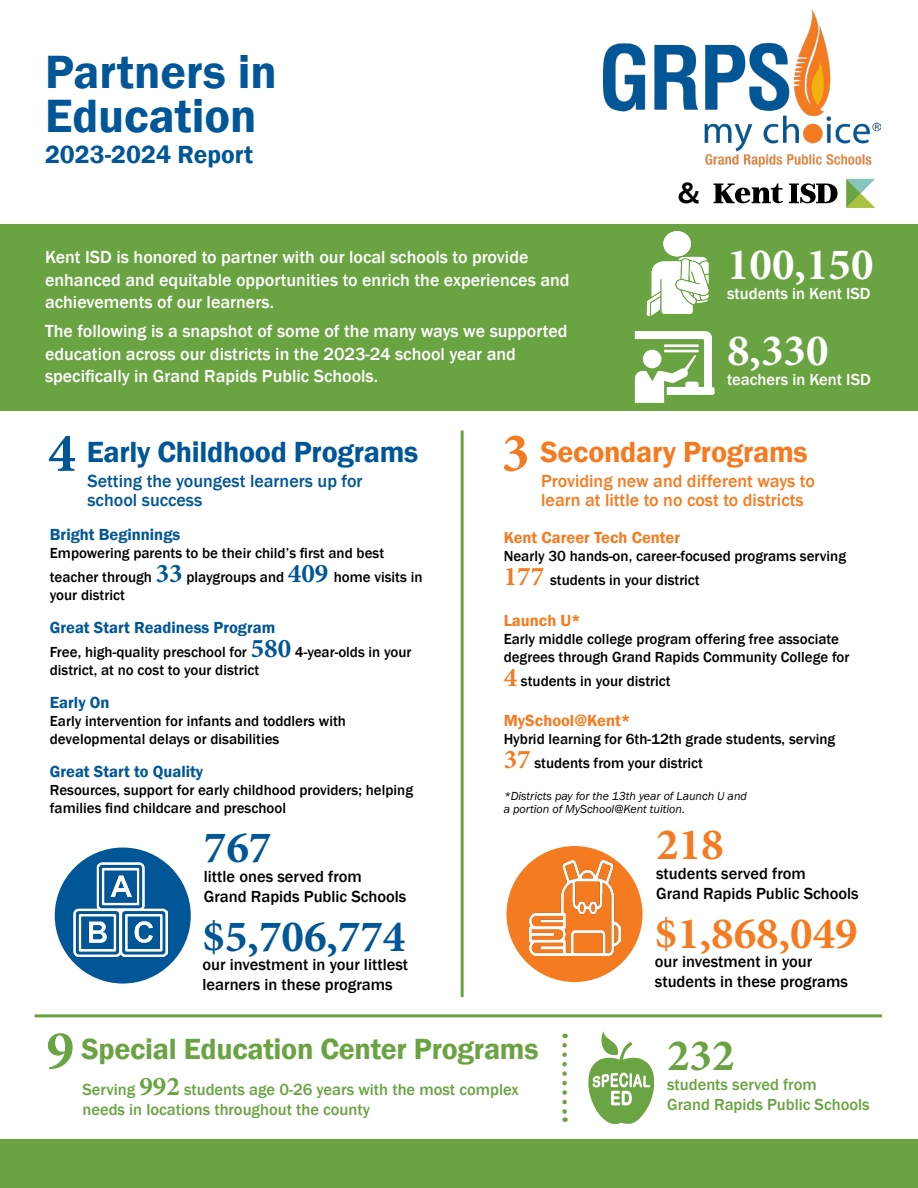
<style>
.page{position:relative;width:918px;height:1188px;background:#fff}
.page>*{position:absolute;margin:0;border:0;box-sizing:border-box;transform-origin:0 0}
.Partners_in_Education{font:600 48px "Franklin Gothic";color:#005696}
.Early_Childhood_________blanks{font:700 45px "Minion Pro";color:#005696}
.Secondary_________blanks{font:700 45px "Minion Pro";color:#f57b20}
.Students_in_Kent_ISD{font:700 45px "Minion Pro";color:#fff}
.Teachers_in_Kent_ISD{font:700 45px "Minion Pro";color:#fff}
.Large_Number_GREEN{font:700 45px "Minion Pro";color:#6aa342}
._9_GREEN{font:600 30px "Franklin Gothic";letter-spacing:-.01em;color:#6aa342}
.Early_Childhood_Programs{font:600 30px "Franklin Gothic";letter-spacing:-.01em;color:#005696}
.Secondary_Programs{font:600 30px "Franklin Gothic";letter-spacing:-.01em;color:#f57b20}
.t1{font:500 30px "Franklin Gothic";color:#000}
.Date___Report{font:600 25.5px "Franklin Gothic";color:#005696}
.Main_Intro_Paragraph{font:500 18px/22.5px "Franklin Gothic";color:#fff}
.Providing_new_and_different_ways{font:500 18px/19.5px "Franklin Gothic";color:#f57b20}
.Setting_the_youngest_learners{font:500 18px/19.5px "Franklin Gothic";color:#005696}
.Number_Subtext_WHITE{font:500 16.5px/19.8px "Franklin Gothic";color:#000}
.Special_Ed_Description{font:500 16.5px/19.8px "Franklin Gothic";color:#6aa342}
.Early_Childhood_Subheads{font:600 16.5px "Franklin Gothic";color:#005696}
.Number_Subtext_GREEN{font:500 16.5px "Franklin Gothic";color:#6aa342}
.Secondary_Subheads{font:600 16.5px "Franklin Gothic";color:#f57b20}
.Number_Subtext_WHITE-2{font:500 16.5px "Franklin Gothic";color:#fff}
.Teachers_in_Kent_ISD-2{font:500 16.5px "Franklin Gothic";color:#fff}
.Secondary_Descriptions_BLACK{font:500 15px/24px "Franklin Gothic";color:#000}
.Early_Childhood_descriptions_BLACK{font:500 15px/18px "Franklin Gothic";color:#000}
.Italicized_Note_BLACK{font:italic 12px/13.5px "Franklin Gothic";color:#000}
.s1{font-family:"Minion Pro";font-weight:700;font-size:55.5px}
.s2{font-family:"Minion Pro";font-weight:700;font-size:27px;color:#005696}
.s3{font-family:"Minion Pro";font-weight:700;font-size:27px;color:#f57b20}
.s4{font-family:"Minion Pro";font-weight:700;font-size:27px}
</style>
<div class="page">
<div style="left:506px;top:846px;width:137px;height:136px;background:#f57b20;border-radius:50%"></div>
<div style="left:55px;top:848px;width:136px;height:136px;background:#005696;border-radius:50%"></div>
<div style="left:0;top:224px;width:918px;height:187px;background:#6aa342"></div>
<img style="left:73px;top:862px;width:95px;height:95px">
<img style="left:529px;top:861px;width:92px;height:94px">
<svg style="left:562px;top:1045px;width:5px;height:77px"></svg>
<svg style="left:588px;top:1031px;width:67px;height:94px"></svg>
<svg style="left:647px;top:231px;width:62px;height:85px"></svg>
<svg style="left:635px;top:331px;width:80px;height:72px"></svg>
<svg style="left:789px;top:183px;width:49px;height:20px"></svg>
<svg style="left:846px;top:179px;width:29px;height:29px"></svg>
<svg style="left:714px;top:184px;width:69px;height:19px"></svg>
<hr style="left:34px;top:1014px;width:848px;height:3px;background:#6aa342">
<hr style="left:461px;top:430px;width:3px;height:567px;background:#6aa342">
<div style="left:0;top:1140px;width:918px;height:48px;background:#6aa342"></div>
<img style="left:604px;top:10px;width:276px;height:156px">
<p class="Partners_in_Education" style="left:45px;top:43px;width:233px">Partners in</p>
<p class="Partners_in_Education" style="left:45px;top:86px;width:213px">Education</p>
<p class="Date___Report" style="left:45px;top:138px;width:210px">2023-2024 Report</p>
<p class="Main_Intro_Paragraph" style="left:45px;top:246px;width:526px">Kent ISD is honored to partner with our local schools to provide enhanced and equitable opportunities to enrich the experiences and achievements of our learners.</p>
<p class="Main_Intro_Paragraph" style="left:45px;top:320px;width:524px">The following is a snapshot of some of the many ways we supported education across our districts in the 2023-24 school year and specifically in Grand Rapids Public Schools.</p>
<p class="t1" style="left:678px;top:175px;width:23px">&amp;</p>
<p class="Students_in_Kent_ISD" style="left:727px;top:233px;width:148px">100,150</p>
<p class="Number_Subtext_WHITE-2" style="left:727px;top:283px;width:145px">students in Kent ISD</p>
<p class="Teachers_in_Kent_ISD" style="left:727px;top:319px;width:103px">8,330</p>
<p class="Teachers_in_Kent_ISD-2" style="left:727px;top:369px;width:145px">teachers in Kent ISD</p>
<p class="Early_Childhood_Programs" style="left:48px;top:433px;width:372px"><span class="s1">4</span> Early Childhood Programs</p>
<p class="Setting_the_youngest_learners" style="left:87px;top:471px;width:277px">Setting the youngest learners up for school success</p>
<p class="Early_Childhood_Subheads" style="left:50px;top:525px;width:132px">Bright Beginnings</p>
<p class="Secondary_Descriptions_BLACK" style="left:50px;top:542px;width:374px">Empowering parents to be their child’s first and best teacher through <span class="s2">33</span> playgroups and <span class="s2">409</span> home visits in</p>
<p class="Secondary_Descriptions_BLACK" style="left:50px;top:584px;width:77px">your district</p>
<p class="Early_Childhood_Subheads" style="left:50px;top:618px;width:227px">Great Start Readiness Program</p>
<p class="Early_Childhood_descriptions_BLACK" style="left:50px;top:644px;width:363px">Free, high-quality preschool for <span class="s2">580</span> 4-year-olds in your district, at no cost to your district</p>
<p class="Early_Childhood_Subheads" style="left:50px;top:693px;width:61px">Early On</p>
<p class="Early_Childhood_descriptions_BLACK" style="left:50px;top:713px;width:298px">Early intervention for infants and toddlers with developmental delays or disabilities</p>
<p class="Early_Childhood_Subheads" style="left:50px;top:762px;width:155px">Great Start to Quality</p>
<p class="Early_Childhood_descriptions_BLACK" style="left:50px;top:782px;width:365px">Resources, support for early childhood providers; helping families find childcare and preschool</p>
<p class="Early_Childhood_________blanks" style="left:204px;top:816px;width:69px">767</p>
<p class="Number_Subtext_WHITE" style="left:204px;top:867px;width:159px">little ones served from</p>
<p class="Number_Subtext_WHITE" style="left:204px;top:887px;width:204px">Grand Rapids Public Schools</p>
<p class="Early_Childhood_________blanks" style="left:203px;top:905px;width:204px">$5,706,774</p>
<p class="Number_Subtext_WHITE" style="left:203px;top:955px;width:207px">our investment in your littlest learners in these programs</p>
<p class="Secondary_Programs" style="left:502px;top:433px;width:308px"><span class="s1">3</span> Secondary Programs</p>
<p class="Providing_new_and_different_ways" style="left:541px;top:471px;width:275px">Providing new and different ways to learn at little to no cost to districts</p>
<p class="Secondary_Subheads" style="left:504px;top:528px;width:178px">Kent Career Tech Center</p>
<p class="Secondary_Descriptions_BLACK" style="left:504px;top:545px;width:344px">Nearly 30 hands-on, career-focused programs serving<br><span class="s3">177</span> students in your district</p>
<p class="Secondary_Subheads" style="left:504px;top:610px;width:79px">Launch U*</p>
<p class="Secondary_Descriptions_BLACK" style="left:504px;top:630px;width:347px;line-height:18px">Early middle college program offering free associate degrees through Grand Rapids Community College for</p>
<p class="Secondary_Descriptions_BLACK" style="left:504px;top:669px;width:169px"><span class="s3">4</span> students in your district</p>
<p class="Secondary_Subheads" style="left:504px;top:711px;width:128px">MySchool@Kent*</p>
<p class="Secondary_Descriptions_BLACK" style="left:504px;top:728px;width:333px">Hybrid learning for 6th-12th grade students, serving<br><span class="s3">37</span> students from your district</p>
<p class="Italicized_Note_BLACK" style="left:504px;top:789px;width:245px">*Districts pay for the 13th year of Launch U and a portion of MySchool@Kent tuition.</p>
<p class="Secondary_________blanks" style="left:656px;top:813px;width:69px">218</p>
<p class="Number_Subtext_WHITE" style="left:656px;top:864px;width:151px">students served from</p>
<p class="Number_Subtext_WHITE" style="left:656px;top:884px;width:204px">Grand Rapids Public Schools</p>
<p class="Secondary_________blanks" style="left:655px;top:902px;width:204px">$1,868,049</p>
<p class="Number_Subtext_WHITE" style="left:655px;top:952px;width:195px">our investment in your students in these programs</p>
<p class="_9_GREEN" style="left:46px;top:1031px;width:494px"><span class="s1">9</span> Special Education Center Programs</p>
<p class="Special_Ed_Description" style="left:83px;top:1080px;width:438px">Serving <span class="s4">992</span> students age 0-26 years with the most complex needs in locations throughout the county</p>
<p class="Large_Number_GREEN" style="left:667px;top:1024px;width:69px">232</p>
<p class="Number_Subtext_GREEN" style="left:667px;top:1074px;width:151px">students served from</p>
<p class="Number_Subtext_GREEN" style="left:667px;top:1094px;width:204px">Grand Rapids Public Schools</p>
</div>
